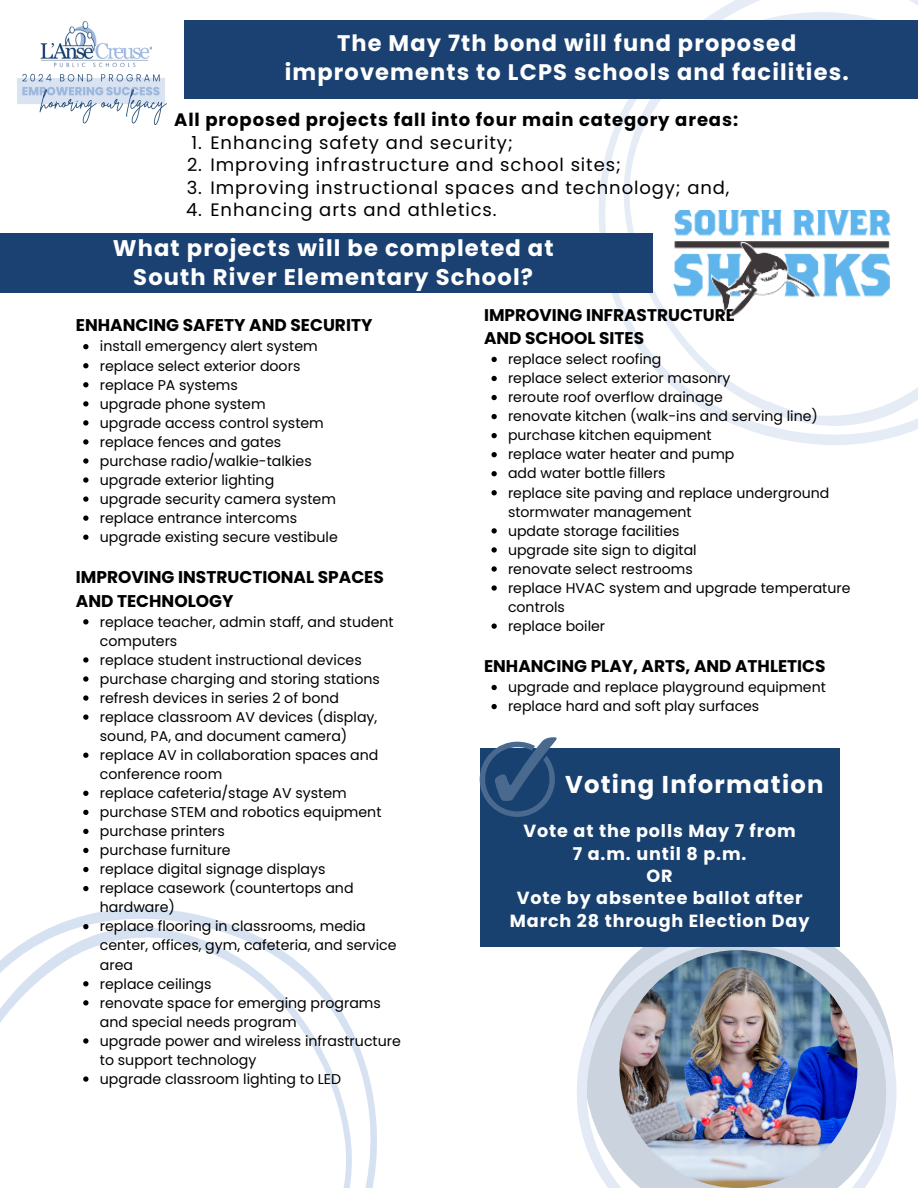
<style>
.page{position:relative;width:918px;height:1188px;background:#fff}
.page>*{position:absolute;margin:0;border:0;box-sizing:border-box;transform-origin:0 0}
.t1{font:700 24.3px "Poppins";letter-spacing:.05em;color:#fff}
.t2{font:700 22.65px/29.2px "Poppins";letter-spacing:.05em;color:#fff;text-align:center}
.t3{font:700 22.5px/29.2px "Poppins";letter-spacing:.05em;color:#fff;text-align:center}
.t4{font:18px "Poppins";letter-spacing:.05em;color:#000}
.t5{font:700 18px "Poppins";letter-spacing:.05em;color:#000}
.t6{font:700 17.55px/22.4px "Poppins";letter-spacing:.05em;color:#fff;text-align:center}
.t7{font:700 16.95px/23.2px "Poppins";color:#000}
.t8{font:14.1px/19px "Poppins";color:#000}
</style>
<div class="page">
<svg style="left:59px;top:908px;width:318px;height:280px"></svg>
<svg style="left:0;top:924px;width:361px;height:264px"></svg>
<svg style="left:599px;top:0;width:319px;height:445px"></svg>
<svg style="left:615px;top:4px;width:303px;height:425px"></svg>
<svg style="left:577px;top:870px;width:320px;height:318px"></svg>
<img style="left:619px;top:950px;width:238px;height:238px;border-radius:50%">
<svg style="left:83px;top:344px;width:6px;height:5px"></svg>
<svg style="left:83px;top:363px;width:6px;height:5px"></svg>
<svg style="left:83px;top:382px;width:6px;height:5px"></svg>
<svg style="left:83px;top:401px;width:6px;height:5px"></svg>
<svg style="left:83px;top:420px;width:6px;height:6px"></svg>
<svg style="left:83px;top:439px;width:6px;height:6px"></svg>
<svg style="left:83px;top:458px;width:6px;height:6px"></svg>
<svg style="left:83px;top:477px;width:6px;height:6px"></svg>
<svg style="left:83px;top:496px;width:6px;height:6px"></svg>
<svg style="left:83px;top:516px;width:6px;height:5px"></svg>
<svg style="left:83px;top:535px;width:6px;height:5px"></svg>
<svg style="left:83px;top:619px;width:6px;height:6px"></svg>
<svg style="left:83px;top:657px;width:6px;height:6px"></svg>
<svg style="left:83px;top:676px;width:6px;height:6px"></svg>
<svg style="left:83px;top:695px;width:6px;height:6px"></svg>
<svg style="left:83px;top:714px;width:6px;height:6px"></svg>
<svg style="left:83px;top:753px;width:6px;height:5px"></svg>
<svg style="left:83px;top:791px;width:6px;height:5px"></svg>
<svg style="left:83px;top:810px;width:6px;height:5px"></svg>
<svg style="left:83px;top:829px;width:6px;height:5px"></svg>
<svg style="left:83px;top:848px;width:6px;height:5px"></svg>
<svg style="left:83px;top:867px;width:6px;height:5px"></svg>
<svg style="left:83px;top:886px;width:6px;height:5px"></svg>
<svg style="left:83px;top:924px;width:6px;height:5px"></svg>
<svg style="left:83px;top:981px;width:6px;height:5px"></svg>
<svg style="left:83px;top:1000px;width:6px;height:6px"></svg>
<svg style="left:83px;top:1038px;width:6px;height:6px"></svg>
<svg style="left:83px;top:1076px;width:6px;height:6px"></svg>
<svg style="left:491px;top:357px;width:6px;height:5px"></svg>
<svg style="left:491px;top:376px;width:6px;height:5px"></svg>
<svg style="left:491px;top:395px;width:6px;height:5px"></svg>
<svg style="left:491px;top:414px;width:6px;height:5px"></svg>
<svg style="left:491px;top:433px;width:6px;height:5px"></svg>
<svg style="left:491px;top:452px;width:6px;height:5px"></svg>
<svg style="left:491px;top:471px;width:6px;height:5px"></svg>
<svg style="left:491px;top:490px;width:6px;height:5px"></svg>
<svg style="left:491px;top:528px;width:6px;height:6px"></svg>
<svg style="left:491px;top:547px;width:6px;height:6px"></svg>
<svg style="left:491px;top:566px;width:6px;height:6px"></svg>
<svg style="left:491px;top:585px;width:6px;height:6px"></svg>
<svg style="left:491px;top:623px;width:6px;height:6px"></svg>
<svg style="left:491px;top:685px;width:6px;height:5px"></svg>
<svg style="left:491px;top:704px;width:6px;height:5px"></svg>
<img style="left:673px;top:211px;width:218px;height:105px">
<div style="left:0;top:234px;width:653px;height:59px;background:#1a4171"></div>
<div style="left:184px;top:20px;width:734px;height:78px;background:#1a4171"></div>
<img style="left:17px;top:21px;width:150px;height:103px">
<div style="left:480px;top:748px;width:359px;height:199px;background:#184170"></div>
<svg style="left:480px;top:737px;width:77px;height:80px"></svg>
<h3 class="t3" style="left:285px;top:28px;width:565px">The May 7th bond will fund proposed improvements to LCPS schools and facilities.</h3>
<p class="t5" style="left:174px;top:108px;width:565px">All proposed projects fall into four main category areas:</p>
<p class="t4" style="left:192px;top:130px;width:323px">1. Enhancing safety and security;</p>
<p class="t4" style="left:187px;top:153px;width:435px">2. Improving infrastructure and school sites;</p>
<p class="t4" style="left:187px;top:175px;width:544px">3. Improving instructional spaces and technology; and,</p>
<p class="t4" style="left:186px;top:198px;width:312px">4. Enhancing arts and athletics.</p>
<h2 class="t2" style="left:113px;top:233px;width:442px">What projects will be completed at<br>South River Elementary School?</h2>
<h2 class="t2" style="left:189px;top:235px;width:442px">What projects will be completed at<br>South River Elementary School?</h2>
<p class="t7" style="left:76px;top:314px;width:298px">ENHANCING SAFETY AND SECURITY</p>
<p class="t8" style="left:100px;top:337px;width:239px">install emergency alert system replace select exterior doors replace PA systems<br>upgrade phone system<br>upgrade access control system replace fences and gates purchase radio/walkie-talkies upgrade exterior lighting upgrade security camera system replace entrance intercoms upgrade existing secure vestibule</p>
<p class="t7" style="left:76px;top:566px;width:310px">IMPROVING INSTRUCTIONAL SPACES<br>AND TECHNOLOGY</p>
<p class="t8" style="left:100px;top:612px;width:302px">replace teacher, admin staff, and student computers<br>replace student instructional devices purchase charging and storing stations refresh devices in series 2 of bond<br>replace classroom AV devices (display, sound, PA, and document camera) replace AV in collaboration spaces and conference room<br>replace cafeteria/stage AV system purchase STEM and robotics equipment purchase printers<br>purchase furniture<br>replace digital signage displays<br>replace casework (countertops and hardware)<br>replace flooring in classrooms, media center, offices, gym, cafeteria, and service area<br>replace ceilings<br>renovate space for emerging programs and special needs program<br>upgrade power and wireless infrastructure to support technology<br>upgrade classroom lighting to LED</p>
<p class="t7" style="left:484px;top:303px;width:253px">IMPROVING INFRASTRUCTURE<br>AND SCHOOL SITES</p>
<p class="t8" style="left:508px;top:350px;width:344px">replace select roofing<br>replace select exterior masonry<br>reroute roof overflow drainage<br>renovate kitchen (walk-ins and serving line) purchase kitchen equipment<br>replace water heater and pump<br>add water bottle fillers<br>replace site paving and replace underground stormwater management<br>update storage facilities<br>upgrade site sign to digital<br>renovate select restrooms<br>replace HVAC system and upgrade temperature controls<br>replace boiler</p>
<p class="t7" style="left:484px;top:655px;width:343px">ENHANCING PLAY, ARTS, AND ATHLETICS</p>
<p class="t8" style="left:508px;top:678px;width:319px">upgrade and replace playground equipment replace hard and soft play surfaces</p>
<h1 class="t1" style="left:565px;top:767px;width:260px">Voting Information</h1>
<p class="t6" style="left:510px;top:820px;width:301px">Vote at the polls May 7 from<br>7 a.m. until 8 p.m.<br>OR<br>Vote by absentee ballot after<br>March 28 through Election Day</p>
</div>
